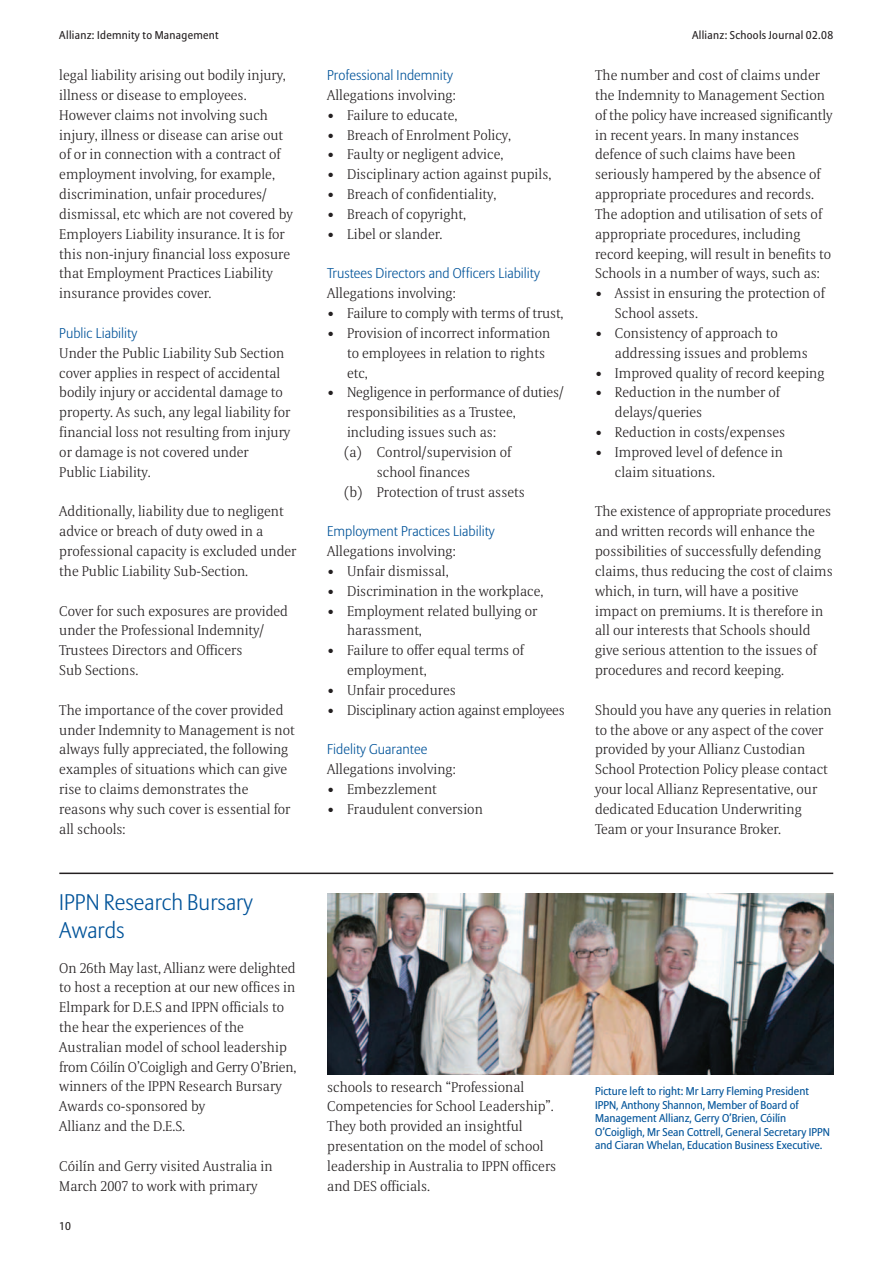
<style>
.page{position:relative;width:893px;height:1263px;background:#fff}
.page>*{position:absolute;margin:0;border:0;box-sizing:border-box;transform-origin:0 0}
.t1{font:300 22.5px/27px "Allianz Sans";color:#015399}
.t2{font:300 14.1px/19.8px "Allianz Serif";color:#231f20}
.t3{font:300 14.1px "Allianz Sans";color:#015399}
.t4{font:300 14.1px "Allianz Serif";letter-spacing:-.02em;color:#231f20}
.t5{font:11.25px/13.5px "Allianz Sans";color:#015399}
.t6{font:11.25px "Allianz Sans";letter-spacing:.025em;color:#231f20}
</style>
<div class="page">
<img style="left:327px;top:893px;width:506px;height:181px">
<hr style="left:59px;top:872px;width:774px;height:2px;background:#231f20">
<p class="t6" style="left:59px;top:30px;width:161px">Allianz: Idemnity to Management</p>
<p class="t6" style="left:692px;top:30px;width:143px">Allianz: Schools Journal 02.08</p>
<p class="t2" style="left:59px;top:66px;width:235px">legal liability arising out bodily injury, illness or disease to employees.<br>However claims not involving such injury, illness or disease can arise out of or in connection with a contract of employment involving, for example, discrimination, unfair procedures/ dismissal, etc which are not covered by Employers Liability insurance. It is for this non-injury financial loss exposure that Employment Practices Liability insurance provides cover.</p>
<p class="t3" style="left:59px;top:327px;width:80px">Public Liability</p>
<p class="t2" style="left:59px;top:344px;width:232px">Under the Public Liability Sub Section cover applies in respect of accidental bodily injury or accidental damage to property. As such, any legal liability for financial loss not resulting from injury or damage is not covered under<br>Public Liability.</p>
<p class="t2" style="left:59px;top:503px;width:239px">Additionally, liability due to negligent advice or breach of duty owed in a professional capacity is excluded under the Public Liability Sub-Section.</p>
<p class="t2" style="left:59px;top:602px;width:230px">Cover for such exposures are provided under the Professional Indemnity/<br>Trustees Directors and Officers<br>Sub Sections.</p>
<p class="t2" style="left:59px;top:701px;width:237px">The importance of the cover provided under Indemnity to Management is not always fully appreciated, the following examples of situations which can give rise to claims demonstrates the reasons why such cover is essential for all schools:</p>
<p class="t2" style="left:595px;top:66px;width:239px">The number and cost of claims under the Indemnity to Management Section of the policy have increased significantly in recent years. In many instances defence of such claims have been seriously hampered by the absence of appropriate procedures and records.<br>The adoption and utilisation of sets of appropriate procedures, including record keeping, will result in benefits to Schools in a number of ways, such as:</p>
<p class="t2" style="left:615px;top:285px;width:211px;text-indent:-20px">• Assist in ensuring the protection of<br>School assets.</p>
<p class="t2" style="left:615px;top:324px;width:194px;text-indent:-20px">• Consistency of approach to addressing issues and problems</p>
<p class="t2" style="left:595px;top:364px;width:231px">• Improved quality of record keeping</p>
<p class="t2" style="left:615px;top:384px;width:166px;text-indent:-20px">• Reduction in the number of delays/queries</p>
<p class="t2" style="left:595px;top:423px;width:192px">• Reduction in costs/expenses</p>
<p class="t2" style="left:615px;top:443px;width:170px;text-indent:-20px">• Improved level of defence in claim situations.</p>
<p class="t2" style="left:595px;top:503px;width:239px">The existence of appropriate procedures and written records will enhance the possibilities of successfully defending claims, thus reducing the cost of claims which, in turn, will have a positive impact on premiums. It is therefore in all our interests that Schools should give serious attention to the issues of procedures and record keeping.</p>
<p class="t2" style="left:595px;top:701px;width:238px">Should you have any queries in relation to the above or any aspect of the cover provided by your Allianz Custodian School Protection Policy please contact your local Allianz Representative, our dedicated Education Underwriting Team or your Insurance Broker.</p>
<p class="t3" style="left:327px;top:69px;width:127px">Professional Indemnity</p>
<p class="t2" style="left:327px;top:86px;width:130px">Allegations involving:</p>
<p class="t2" style="left:327px;top:106px;width:132px">• Failure to educate,</p>
<p class="t2" style="left:327px;top:126px;width:185px">• Breach of Enrolment Policy,</p>
<p class="t2" style="left:327px;top:146px;width:178px">• Faulty or negligent advice,</p>
<p class="t2" style="left:327px;top:166px;width:226px">• Disciplinary action against pupils,</p>
<p class="t2" style="left:327px;top:185px;width:171px">• Breach of confidentiality,</p>
<p class="t2" style="left:327px;top:205px;width:140px">• Breach of copyright,</p>
<p class="t2" style="left:327px;top:225px;width:117px">• Libel or slander.</p>
<p class="t3" style="left:327px;top:267px;width:214px">Trustees Directors and Officers Liability</p>
<p class="t2" style="left:327px;top:285px;width:130px">Allegations involving:</p>
<p class="t2" style="left:327px;top:304px;width:238px">• Failure to comply with terms of trust,</p>
<p class="t2" style="left:347px;top:324px;width:205px;text-indent:-20px">• Provision of incorrect information to employees in relation to rights etc,</p>
<p class="t2" style="left:327px;top:384px;width:238px">• Negligence in performance of duties/</p>
<p class="t2" style="left:347px;top:403px;width:170px">responsibilities as a Trustee,</p>
<p class="t2" style="left:347px;top:423px;width:150px">including issues such as:</p>
<p class="t2" style="left:344px;top:443px;width:169px">(a) Control/supervision of</p>
<p class="t2" style="left:377px;top:463px;width:95px">school finances</p>
<p class="t2" style="left:344px;top:483px;width:182px">(b) Protection of trust assets</p>
<p class="t3" style="left:327px;top:525px;width:169px">Employment Practices Liability</p>
<p class="t2" style="left:327px;top:542px;width:130px">Allegations involving:</p>
<p class="t2" style="left:327px;top:562px;width:123px">• Unfair dismissal,</p>
<p class="t2" style="left:327px;top:582px;width:218px">• Discrimination in the workplace,</p>
<p class="t2" style="left:347px;top:602px;width:192px;text-indent:-20px">• Employment related bullying or harassment,</p>
<p class="t2" style="left:347px;top:641px;width:178px;text-indent:-20px">• Failure to offer equal terms of employment,</p>
<p class="t2" style="left:327px;top:681px;width:130px">• Unfair procedures</p>
<p class="t4" style="left:327px;top:704px;width:239px">• Disciplinary action against employees</p>
<p class="t3" style="left:327px;top:743px;width:102px">Fidelity Guarantee</p>
<p class="t2" style="left:327px;top:760px;width:130px">Allegations involving:</p>
<p class="t2" style="left:327px;top:780px;width:111px">• Embezzlement</p>
<p class="t2" style="left:327px;top:800px;width:157px">• Fraudulent conversion</p>
<h1 class="t1" style="left:59px;top:891px;width:195px">IPPN Research Bursary<br>Awards</h1>
<p class="t2" style="left:59px;top:959px;width:238px">On 26th May last, Allianz were delighted to host a reception at our new offices in Elmpark for D.E.S and IPPN officials to the hear the experiences of the Australian model of school leadership from Cóilín O’Coigligh and Gerry O’Brien, winners of the IPPN Research Bursary Awards co-sponsored by<br>Allianz and the D.E.S.</p>
<p class="t2" style="left:59px;top:1157px;width:215px">Cóilín and Gerry visited Australia in<br>March 2007 to work with primary</p>
<p class="t6" style="left:59px;top:1221px;width:13px">10</p>
<p class="t2" style="left:327px;top:1078px;width:231px">schools to research “Professional Competencies for School Leadership”.<br>They both provided an insightful presentation on the model of school leadership in Australia to IPPN officers and DES officials.</p>
<p class="t5" style="left:595px;top:1085px;width:236px">Picture left to right: Mr Larry Fleming President IPPN, Anthony Shannon, Member of Board of Management Allianz, Gerry O’Brien, Cóilín O’Coigligh, Mr Sean Cottrell, General Secretary IPPN and Ciaran Whelan, Education Business Executive.</p>
</div>
